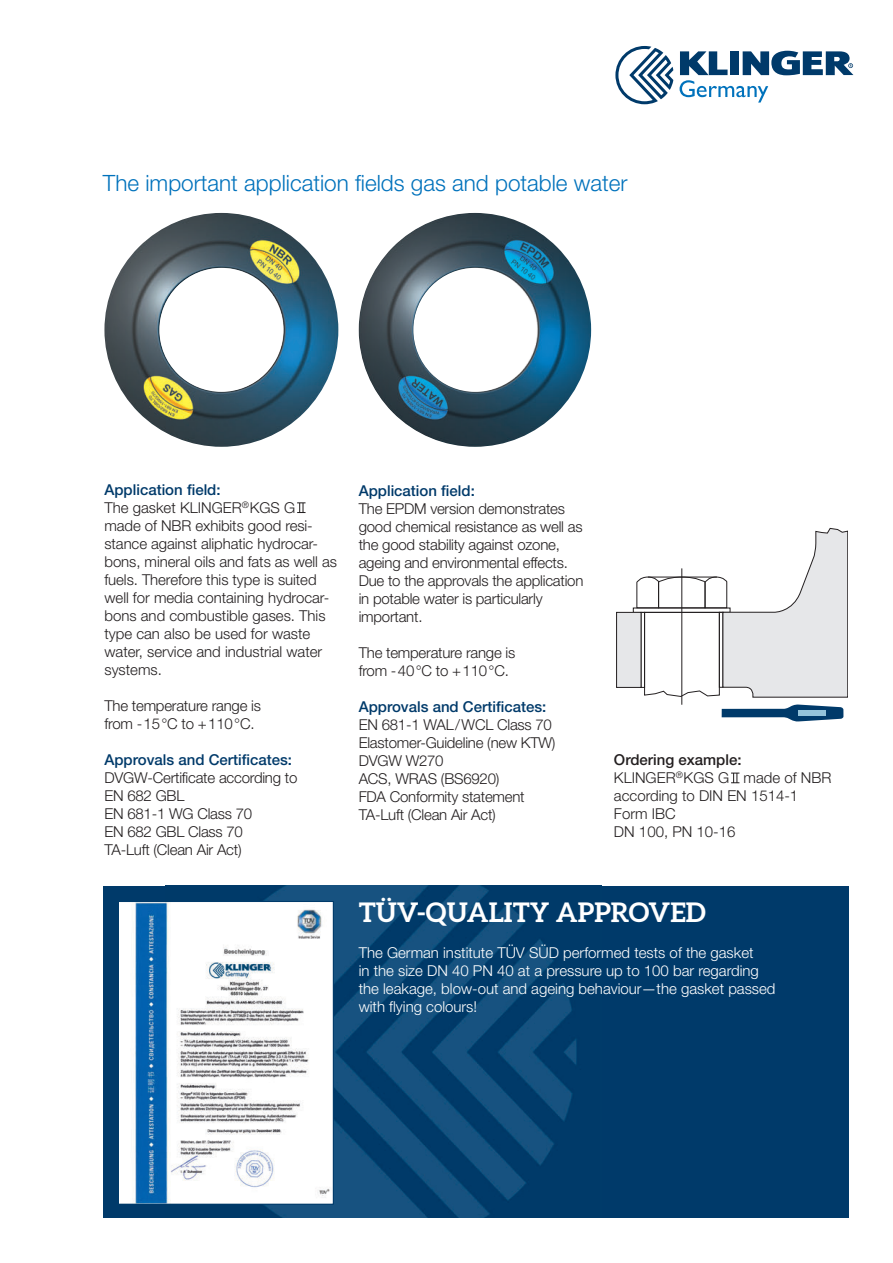
<style>
.page{position:relative;width:893px;height:1263px;background:#fff}
.page>*{position:absolute;margin:0;border:0;box-sizing:border-box;transform-origin:0 0}
.t1{font:700 27px "Aleo";color:#fff}
.t2{font:300 22.5px "Helvetica Neue LT Pro";color:#0072bc}
.t3{font:300 15px/18px "Helvetica Neue LT Pro";letter-spacing:-.015em;color:#231f20}
.t4{font:300 15px/18px "Helvetica Neue LT Pro";color:#fff}
.t5{font:500 15px "Helvetica Neue LT Pro";color:#003a6a}
.s1{font-weight:500;color:#003a6a}
.s2{font-weight:500}
</style>
<div class="page">
<svg style="left:615px;top:46px;width:58px;height:58px"></svg>
<svg style="left:679px;top:51px;width:174px;height:52px"></svg>
<svg style="left:297px;top:502px;width:8px;height:11px"></svg>
<img style="left:359px;top:213px;width:232px;height:234px">
<img style="left:104px;top:213px;width:234px;height:234px">
<svg style="left:731px;top:773px;width:8px;height:10px"></svg>
<svg style="left:722px;top:705px;width:121px;height:17px"></svg>
<div style="left:798px;top:710px;width:28px;height:6px;background:#94c3da"></div>
<div style="left:633px;top:608px;width:97px;height:5px;border:1px solid #231f20"></div>
<div style="left:616px;top:612px;width:25px;height:75px;background:#e6e7e9"></div>
<div style="left:616px;top:612px;width:25px;height:76px;border:1px solid #231f20"></div>
<hr style="left:681px;top:568px;width:1px;height:137px;background:#231f20">
<svg style="left:636px;top:528px;width:212px;height:170px"></svg>
<hr style="left:648px;top:577px;width:69px;height:1px;background:#231f20">
<div style="left:103px;top:886px;width:746px;height:332px;background:#003a6a"></div>
<img style="left:263px;top:886px;width:314px;height:332px">
<img style="left:120px;top:903px;width:212px;height:300px">
<div style="left:118px;top:901px;width:216px;height:304px;border:1px solid #003a6a"></div>
<h2 class="t2" style="left:103px;top:169px;width:526px">The important application fields gas and potable water</h2>
<p class="t3" style="left:104px;top:480px;width:234px"><span class="s1">Application field:<br></span>The gasket KLINGER<sup>®</sup>KGS G<br>made of NBR exhibits good resi&shy;stance against aliphatic hydrocar&shy;bons, mineral oils and fats as well as fuels. Therefore this type is suited well for media containing hydrocar&shy;bons and combustible gases. This type can also be used for waste water, service and industrial water systems.</p>
<p class="t3" style="left:104px;top:696px;width:158px">The temperature range is from - 15 °C to + 110 °C.</p>
<p class="t5" style="left:104px;top:751px;width:189px">Approvals and Certificates:</p>
<p class="t3" style="left:104px;top:768px;width:194px">DVGW-Certificate according to<br>EN 682 GBL<br>EN 681-1 WG Class 70<br>EN 682 GBL Class 70<br>TA-Luft (Clean Air Act)</p>
<p class="t5" style="left:359px;top:481px;width:118px">Application field:</p>
<p class="t3" style="left:359px;top:499px;width:226px">The EPDM version demonstrates good chemical resistance as well as the good stability against ozone, ageing and environmental effects.<br>Due to the approvals the application in potable water is particularly important.</p>
<p class="t3" style="left:359px;top:643px;width:158px">The temperature range is from - 40 °C to + 110 °C.</p>
<p class="t5" style="left:359px;top:697px;width:189px">Approvals and Certificates:</p>
<p class="t3" style="left:359px;top:715px;width:198px">EN 681-1 WAL / WCL Class 70<br>Elastomer-Guideline (new KTW)<br>DVGW W270<br>ACS, WRAS (BS6920)<br>FDA Conformity statement<br>TA-Luft (Clean Air Act)</p>
<p class="t3" style="left:614px;top:751px;width:219px"><span class="s2">Ordering example:<br></span>KLINGER<sup>®</sup>KGS G made of NBR according to DIN EN 1514-1<br>Form IBC<br>DN 100, PN 10-16</p>
<h1 class="t1" style="left:359px;top:896px;width:349px">TÜV-QUALITY APPROVED</h1>
<p class="t4" style="left:359px;top:943px;width:418px">The German institute TÜV SÜD performed tests of the gasket<br>in the size DN 40 PN 40 at a pressure up to 100 bar regarding the leakage, blow-out and ageing behaviour—the gasket passed with flying colours!</p>
</div>
